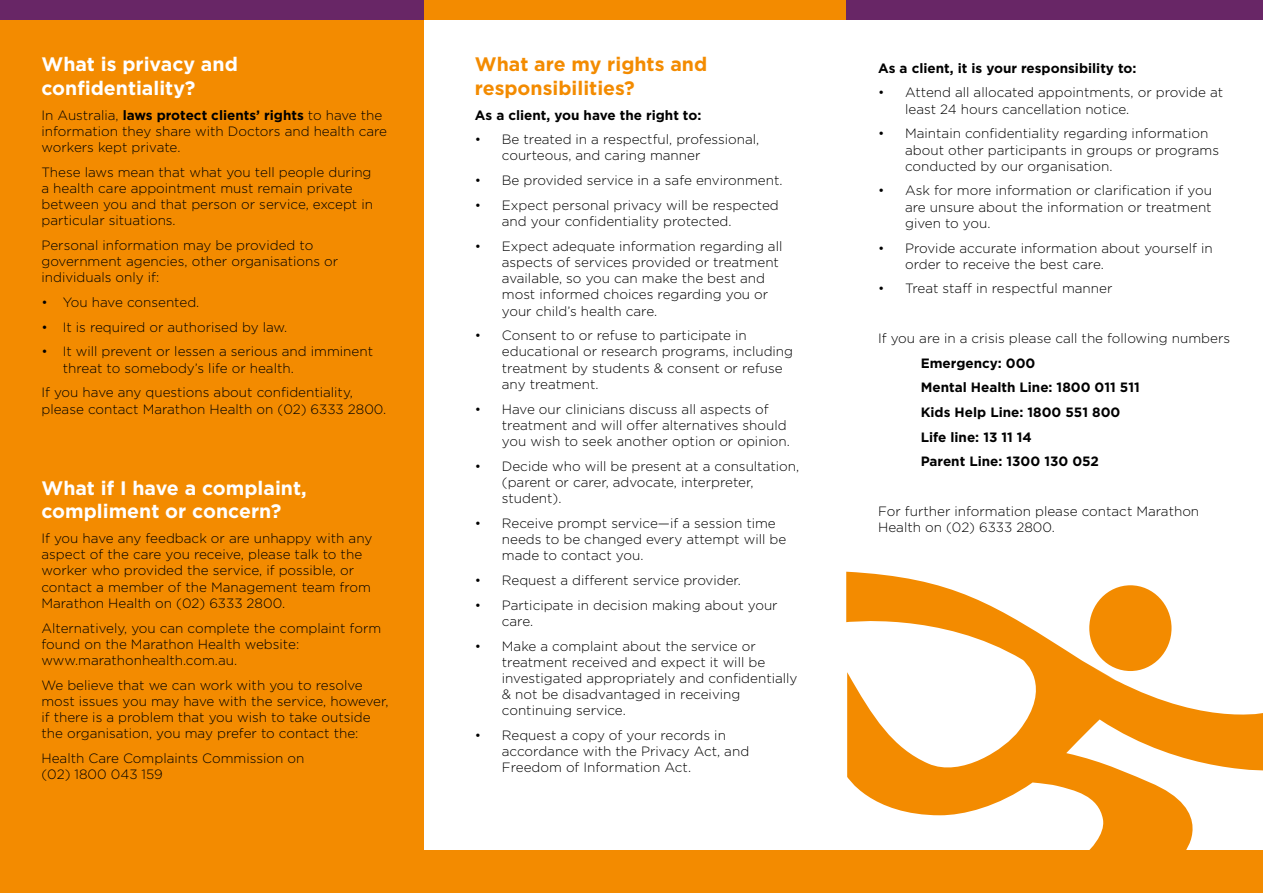
<style>
.page{position:relative;width:1263px;height:893px;background:#fff}
.page>*{position:absolute;margin:0;border:0;box-sizing:border-box;transform-origin:0 0}
.t1{font:700 19.5px/23.4px "Gotham";color:#fff}
.t2{font:700 19.5px/23.4px "Gotham";color:#f38b00}
.t3{font:300 13.5px/16.2px "Gotham";color:#000}
.t4{font:700 13.5px/24.8px "Gotham";color:#000}
.s1{font-weight:700}
</style>
<div class="page">
<div style="left:0;top:19px;width:423px;height:831px;background:#f38b00"></div>
<div style="left:423px;top:0;width:423px;height:19px;background:#f38b00"></div>
<div style="left:846px;top:0;width:417px;height:19px;background:#682666"></div>
<div style="left:0;top:0;width:423px;height:19px;background:#682666"></div>
<div style="left:0;top:850px;width:1263px;height:43px;background:#f38b00"></div>
<svg style="left:846px;top:572px;width:417px;height:278px"></svg>
<h1 class="t1" style="left:41px;top:52px;width:198px">What is privacy and confidentiality?</h1>
<p class="t3" style="left:41px;top:106px;width:347px">In Australia, <span class="s1">laws protect clients’ rights</span> to have the information they share with Doctors and health care workers kept private.</p>
<p class="t3" style="left:41px;top:164px;width:333px">These laws mean that what you tell people during a health care appointment must remain private between you and that person or service, except in particular situations.</p>
<p class="t3" style="left:41px;top:237px;width:298px">Personal information may be provided to government agencies, other organisations or individuals only if:</p>
<p class="t3" style="left:41px;top:294px;width:159px">• You have consented.</p>
<p class="t3" style="left:41px;top:319px;width:247px">• It is required or authorised by law.</p>
<p class="t3" style="left:63px;top:343px;width:312px;text-indent:-21px">• It will prevent or lessen a serious and imminent threat to somebody’s life or health.</p>
<p class="t3" style="left:41px;top:384px;width:346px">If you have any questions about confidentiality, please contact Marathon Health on (02) 6333 2800.</p>
<h1 class="t1" style="left:41px;top:476px;width:267px">What if I have a complaint, compliment or concern?</h1>
<p class="t3" style="left:41px;top:530px;width:332px">If you have any feedback or are unhappy with any aspect of the care you receive, please talk to the worker who provided the service, if possible, or contact a member of the Management team from Marathon Health on (02) 6333 2800.</p>
<p class="t3" style="left:41px;top:619px;width:341px">Alternatively, you can complete the complaint form found on the Marathon Health website: www.marathonhealth.com.au.</p>
<p class="t3" style="left:41px;top:677px;width:348px">We believe that we can work with you to resolve most issues you may have with the service, however, if there is a problem that you wish to take outside the organisation, you may prefer to contact the:</p>
<p class="t3" style="left:41px;top:750px;width:264px">Health Care Complaints Commission on (02) 1800 043 159</p>
<h1 class="t2" style="left:475px;top:52px;width:234px">What are my rights and responsibilities?</h1>
<p class="t4" style="left:475px;top:102px;width:228px">As a client, you have the right to:</p>
<p class="t3" style="left:502px;top:131px;width:259px;text-indent:-27px">• Be treated in a respectful, professional, courteous, and caring manner</p>
<p class="t3" style="left:475px;top:172px;width:309px">• Be provided service in a safe environment.</p>
<p class="t3" style="left:502px;top:197px;width:278px;text-indent:-27px">• Expect personal privacy will be respected and your confidentiality protected.</p>
<p class="t3" style="left:502px;top:238px;width:282px;text-indent:-27px">• Expect adequate information regarding all aspects of services provided or treatment available, so you can make the best and most informed choices regarding you or your child’s health care.</p>
<p class="t3" style="left:502px;top:327px;width:293px;text-indent:-27px">• Consent to or refuse to participate in educational or research programs, including treatment by students &amp; consent or refuse any treatment.</p>
<p class="t3" style="left:502px;top:400px;width:290px;text-indent:-27px">• Have our clinicians discuss all aspects of treatment and will offer alternatives should you wish to seek another option or opinion.</p>
<p class="t3" style="left:502px;top:458px;width:299px;text-indent:-27px">• Decide who will be present at a consultation, (parent or carer, advocate, interpreter, student).</p>
<p class="t3" style="left:502px;top:515px;width:286px;text-indent:-27px">• Receive prompt service—if a session time needs to be changed every attempt will be made to contact you.</p>
<p class="t3" style="left:475px;top:572px;width:268px">• Request a different service provider.</p>
<p class="t3" style="left:502px;top:597px;width:277px;text-indent:-27px">• Participate in decision making about your care.</p>
<p class="t3" style="left:502px;top:637px;width:297px;text-indent:-27px">• Make a complaint about the service or treatment received and expect it will be investigated appropriately and confidentially &amp; not be disadvantaged in receiving continuing service.</p>
<p class="t3" style="left:502px;top:727px;width:249px;text-indent:-27px">• Request a copy of your records in accordance with the Privacy Act, and<br>Freedom of Information Act.</p>
<p class="t4" style="left:878px;top:55px;width:260px">As a client, it is your responsibility to:</p>
<p class="t3" style="left:905px;top:84px;width:319px;text-indent:-27px">• Attend all allocated appointments, or provide at least 24 hours cancellation notice.</p>
<p class="t3" style="left:905px;top:125px;width:315px;text-indent:-27px">• Maintain confidentiality regarding information about other participants in groups or programs conducted by our organisation.</p>
<p class="t3" style="left:905px;top:182px;width:308px;text-align:justify;text-indent:-27px">• Ask for more information or clarification if you are unsure about the information or treatment given to you.</p>
<p class="t3" style="left:905px;top:239px;width:309px;text-indent:-27px">• Provide accurate information about yourself in order to receive the best care.</p>
<p class="t3" style="left:878px;top:280px;width:236px">• Treat staff in respectful manner</p>
<p class="t3" style="left:878px;top:330px;width:353px">If you are in a crisis please call the following numbers</p>
<p class="t4" style="left:921px;top:350px;width:221px">Emergency: 000<br>Mental Health Line: 1800 011 511<br>Kids Help Line: 1800 551 800<br>Life line: 13 11 14<br>Parent Line: 1300 130 052</p>
<p class="t3" style="left:878px;top:503px;width:323px">For further information please contact Marathon<br>Health on (02) 6333 2800.</p>
</div>
